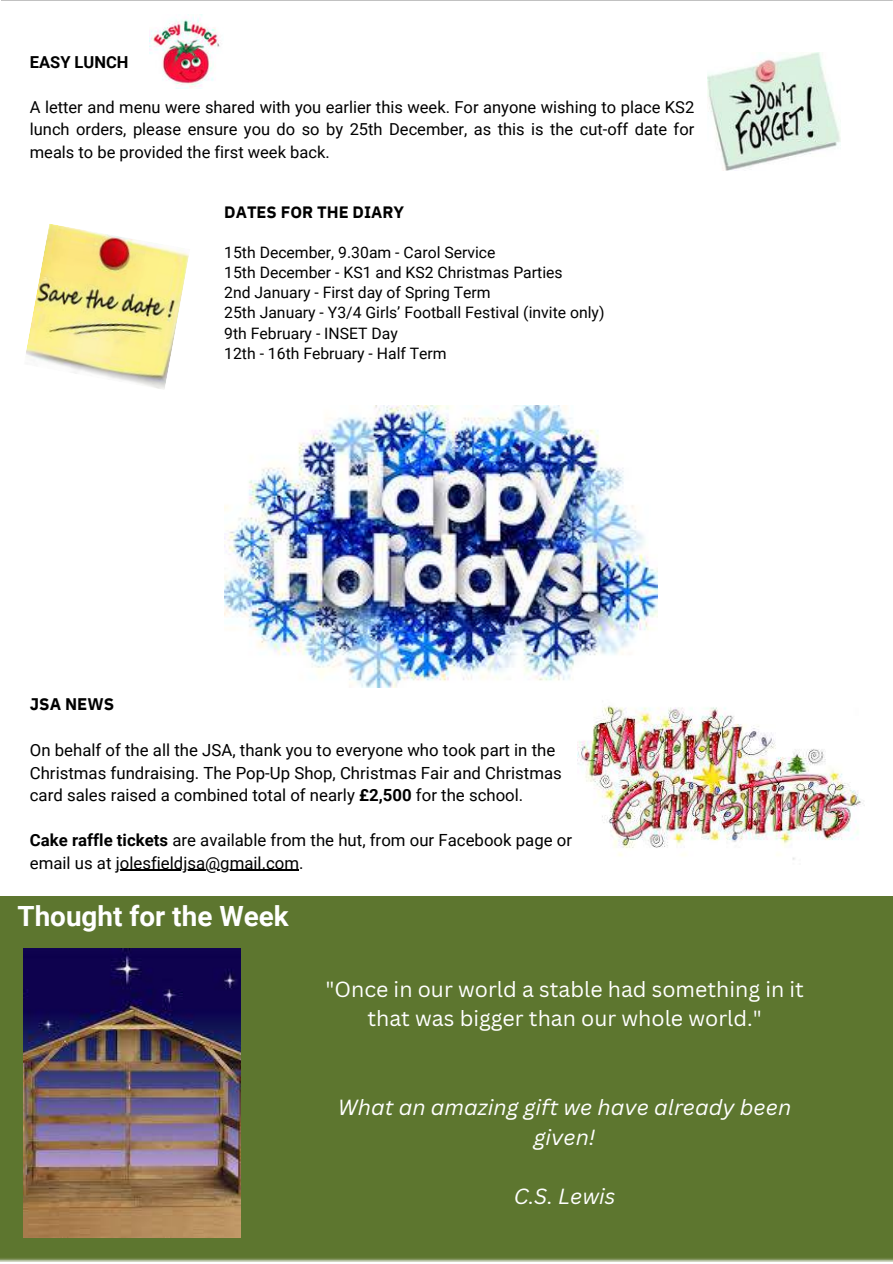
<style>
.page{position:relative;width:893px;height:1264px;background:#fff}
.page>*{position:absolute;margin:0;border:0;box-sizing:border-box;transform-origin:0 0}
.t1{font:700 27.9px "Roboto";color:#fff}
.t2{font:21.3px/29.5px "Canva Sans";color:#fff;text-align:center}
.t3{font:italic 21.3px/29.5px "Canva Sans";color:#fff;text-align:center}
.t4{font:16.8px/22.5px "Roboto";color:#000}
.t5{font:700 16.8px "IBM Plex Sans";color:#000}
.t6{font:16.5px/22.5px "Roboto";color:#000;text-align:justify}
.t7{font:700 16.5px "IBM Plex Sans";color:#000}
.t8{font:700 16.5px "Roboto";color:#000}
.t9{font:15.75px/20.2px "Roboto";color:#000}
.s1{font-weight:700}
</style>
<div class="page">
<div style="left:0;top:896px;width:892px;height:365px;background:#5d762f"></div>
<img style="left:24px;top:948px;width:216px;height:289px">
<img style="left:26px;top:224px;width:163px;height:165px">
<img style="left:224px;top:406px;width:433px;height:281px">
<img style="left:577px;top:705px;width:286px;height:155px">
<img style="left:707px;top:52px;width:133px;height:118px">
<img style="left:149px;top:15px;width:71px;height:74px">
<hr style="left:116px;top:869px;width:183px;height:2px;background:#000">
<p class="t8" style="left:30px;top:50px;width:100px">EASY LUNCH</p>
<p class="t6" style="left:30px;top:95px;width:666px">A letter and menu were shared with you earlier this week. For anyone wishing to place KS2 lunch orders, please ensure you do so by 25th December, as this is the cut-off date for meals to be provided the first week back.</p>
<p class="t7" style="left:224px;top:199px;width:181px">DATES FOR THE DIARY</p>
<p class="t9" style="left:224px;top:241px;width:382px">15th December, 9.30am - Carol Service<br>15th December - KS1 and KS2 Christmas Parties<br>2nd January - First day of Spring Term<br>25th January - Y3/4 Girls’ Football Festival (invite only)<br>9th February - INSET Day<br>12th - 16th February - Half Term</p>
<p class="t5" style="left:30px;top:690px;width:86px">JSA NEWS</p>
<p class="t4" style="left:30px;top:738px;width:533px">On behalf of the all the JSA, thank you to everyone who took part in the<br>Christmas fundraising. The Pop-Up Shop, Christmas Fair and Christmas card sales raised a combined total of nearly <span class="s1">£2,500</span> for the school.</p>
<p class="t4" style="left:30px;top:828px;width:543px"><span class="s1">Cake raffle tickets</span> are available from the hut, from our Facebook page or email us at jolesfieldjsa@gmail.com.</p>
<h1 class="t1" style="left:17px;top:896px;width:273px">Thought for the Week</h1>
<p class="t2" style="left:325px;top:974px;width:480px">"Once in our world a stable had something in it that was bigger than our whole world."</p>
<p class="t3" style="left:338px;top:1092px;width:455px">What an amazing gift we have already been given!</p>
<p class="t3" style="left:513px;top:1181px;width:103px">C.S. Lewis</p>
</div>
